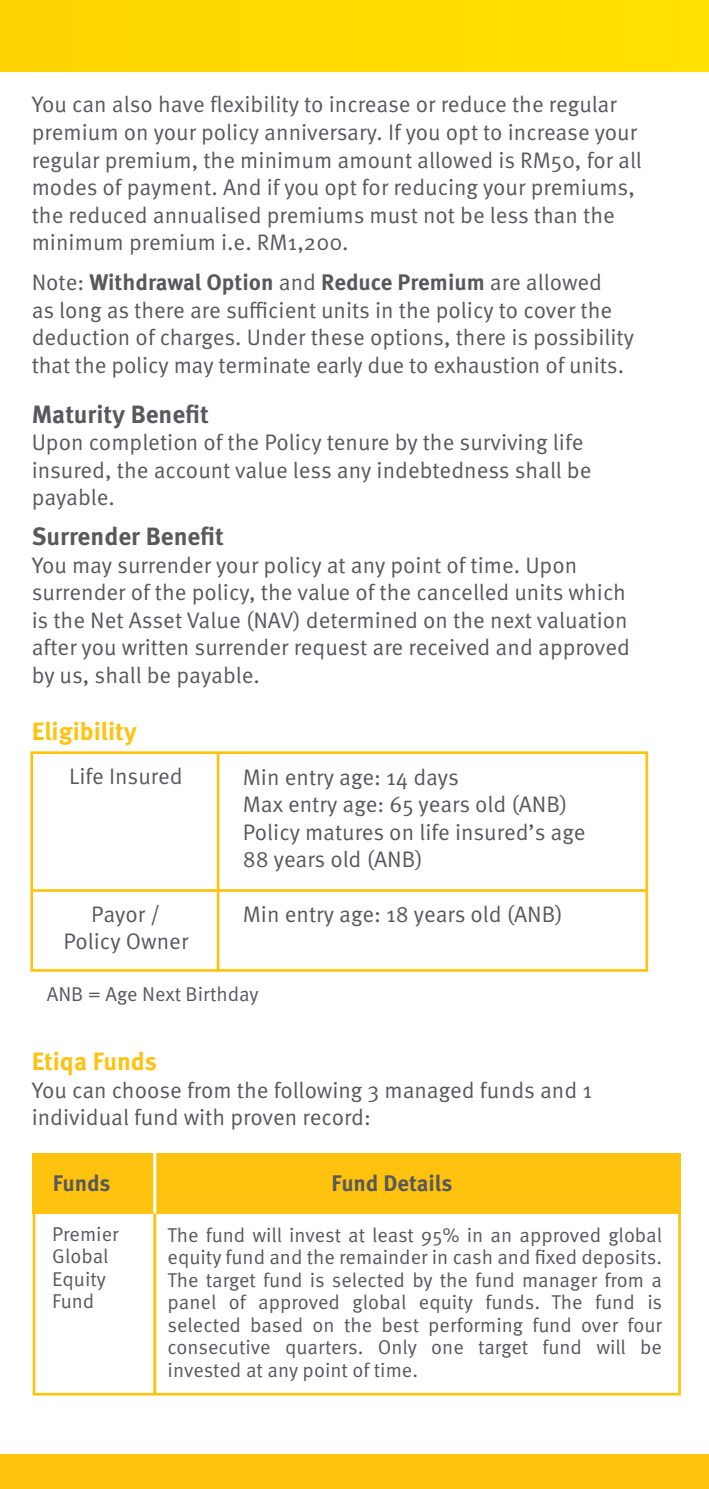
<style>
.page{position:relative;width:709px;height:1489px;background:#fff}
.page>*{position:absolute;margin:0;border:0;box-sizing:border-box;transform-origin:0 0}
.t1{font:700 25px "Meta Pro";color:#58595b}
.t2{font:700 25px "Meta Pro";color:#ffc20e}
.t3{font:22.5px/27.5px "Meta Pro";color:#58595b}
.t4{font:700 22.5px "Meta Pro";letter-spacing:-.005em;color:#58595b}
.t5{font:20px/22.5px "Meta Pro";color:#58595b}
.s1{font-weight:700}
</style>
<div class="page">
<div style="left:0;top:1453px;width:708px;height:35px;background:#ffc20e"></div>
<div style="left:33px;top:1154px;width:647px;height:241px;border:3px solid #ffc20e"></div>
<div style="left:33px;top:1153px;width:647px;height:60px;background:#ffc20e"></div>
<hr style="left:153px;top:1147px;width:3px;height:66px;background:#fff">
<hr style="left:153px;top:1213px;width:3px;height:180px;background:#ffc20e">
<div style="left:30px;top:751px;width:618px;height:220px;border:3px solid #ffc20e"></div>
<hr style="left:217px;top:752px;width:2px;height:217px;background:#ffc20e">
<hr style="left:32px;top:889px;width:615px;height:2px;background:#ffc20e">
<div style="left:0;top:0;width:708px;height:72px;background:#ffdb00"></div>
<p class="t3" style="left:32px;top:92px;width:611px">You can also have flexibility to increase or reduce the regular premium on your policy anniversary. If you opt to increase your regular premium, the minimum amount allowed is RM50, for all modes of payment. And if you opt for reducing your premiums, the reduced annualised premiums must not be less than the minimum premium i.e. RM1,200.</p>
<p class="t3" style="left:32px;top:269px;width:603px">Note: <span class="s1">Withdrawal Option</span> and <span class="s1">Reduce Premium</span> are allowed<br>as long as there are sufficient units in the policy to cover the deduction of charges. Under these options, there is possibility that the policy may terminate early due to exhaustion of units.</p>
<p class="t1" style="left:32px;top:398px;width:178px">Maturity Benefit</p>
<p class="t3" style="left:32px;top:429px;width:561px">Upon completion of the Policy tenure by the surviving life insured, the account value less any indebtedness shall be payable.</p>
<p class="t1" style="left:32px;top:520px;width:194px">Surrender Benefit</p>
<p class="t3" style="left:32px;top:552px;width:599px">You may surrender your policy at any point of time. Upon surrender of the policy, the value of the cancelled units which is the Net Asset Value (NAV) determined on the next valuation after you written surrender request are received and approved by us, shall be payable.</p>
<p class="t2" style="left:32px;top:715px;width:106px">Eligibility</p>
<p class="t3" style="left:69px;top:763px;width:115px">Life Insured</p>
<p class="t3" style="left:63px;top:900px;width:126px;text-align:center">Payor /<br>Policy Owner</p>
<p class="t3" style="left:243px;top:763px;width:344px">Min entry age: 14 days<br>Max entry age: 65 years old (ANB)<br>Policy matures on life insured’s age<br>88 years old (ANB)</p>
<p class="t3" style="left:243px;top:901px;width:321px">Min entry age: 18 years old (ANB)</p>
<p class="t5" style="left:47px;top:983px;width:213px">ANB = Age Next Birthday</p>
<p class="t2" style="left:32px;top:1045px;width:127px">Etiqa Funds</p>
<p class="t3" style="left:32px;top:1077px;width:562px">You can choose from the following 3 managed funds and 1 individual fund with proven record:</p>
<p class="t4" style="left:53px;top:1168px;width:59px">Funds</p>
<p class="t4" style="left:331px;top:1168px;width:122px">Fund Details</p>
<p class="t5" style="left:52px;top:1223px;width:68px">Premier<br>Global<br>Equity<br>Fund</p>
<p class="t5" style="left:167px;top:1224px;width:496px;text-align:justify">The fund will invest at least 95% in an approved global equity fund and the remainder in cash and fixed deposits.<br>The target fund is selected by the fund manager from a panel of approved global equity funds. The fund is selected based on the best performing fund over four consecutive quarters. Only one target fund will be invested at any point of time.</p>
</div>
